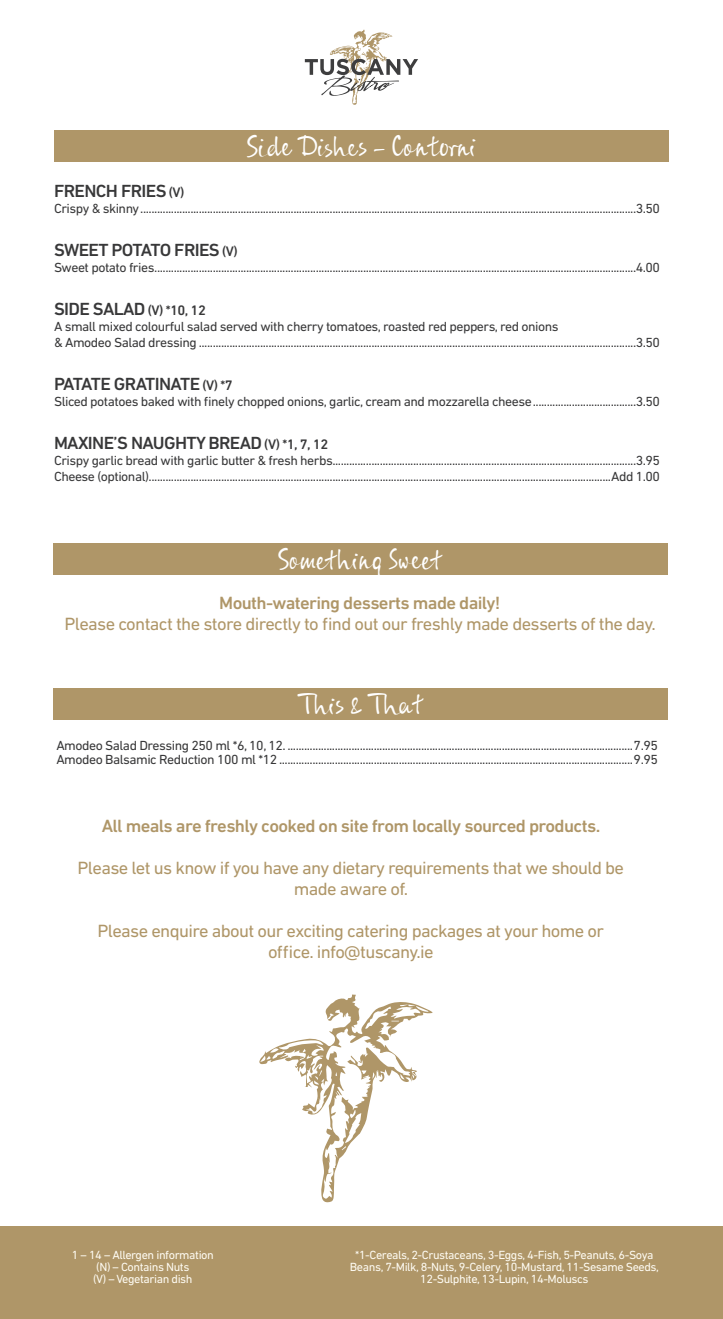
<style>
.page{position:relative;width:723px;height:1319px;background:#fff}
.page>*{position:absolute;margin:0;border:0;box-sizing:border-box;transform-origin:0 0}
.t1{font:29.85px "ALS Syys Script Eco";letter-spacing:-.04em;color:#fff}
.t2{font:18px/21px "DIN Next LT Pro";letter-spacing:-.035em;color:#af9668;text-align:center}
.t3{font:500 18px "DIN Next LT Pro";letter-spacing:-.035em;color:#af9668}
.t4{font:500 17.85px "DIN Next LT Pro";letter-spacing:-.035em;color:#383839}
.t5{font:13.35px "DIN Next LT Pro";letter-spacing:-.035em;color:#383839}
.t6{font:12px/12px "DIN Next LT Pro";letter-spacing:-.035em;color:#fefbf2;text-align:center}
.s1{font-size:13.95px}
</style>
<div class="page">
<div style="left:54px;top:130px;width:615px;height:31px;background:#af9668"></div>
<div style="left:53px;top:688px;width:615px;height:31px;background:#af9668"></div>
<div style="left:0;top:1226px;width:723px;height:92px;background:#af9668"></div>
<svg style="left:305px;top:29px;width:113px;height:76px"></svg>
<div style="left:53px;top:543px;width:614px;height:31px;background:#af9668"></div>
<svg style="left:259px;top:994px;width:173px;height:208px"></svg>
<p class="t1" style="left:247px;top:126px;width:231px">Side Dishes - Contorni</p>
<p class="t4" style="left:54px;top:181px;width:132px">FRENCH FRIES <span class="s1">(V)</span></p>
<p class="t5" style="left:54px;top:201px;width:608px">Crispy &amp; skinny..................................................................................................................................................................................3.50</p>
<p class="t4" style="left:54px;top:240px;width:185px">SWEET POTATO FRIES <span class="s1">(V)</span></p>
<p class="t5" style="left:54px;top:260px;width:608px">Sweet potato fries.............................................................................................................................................................................4.00</p>
<p class="t4" style="left:54px;top:299px;width:153px">SIDE SALAD <span class="s1">(V) *10, 12</span></p>
<p class="t5" style="left:54px;top:319px;width:506px">A small mixed colourful salad served with cherry tomatoes, roasted red peppers, red onions</p>
<p class="t5" style="left:54px;top:335px;width:608px">&amp; Amodeo Salad dressing .............................................................................................................................................................3.50</p>
<p class="t4" style="left:54px;top:374px;width:180px">PATATE GRATINATE <span class="s1">(V) *7</span></p>
<p class="t5" style="left:54px;top:394px;width:608px">Sliced potatoes baked with finely chopped onions, garlic, cream and mozzarella cheese.....................................3.50</p>
<p class="t4" style="left:54px;top:433px;width:276px">MAXINE’S NAUGHTY BREAD <span class="s1">(V) *1, 7, 12</span></p>
<p class="t5" style="left:54px;top:453px;width:608px">Crispy garlic bread with garlic butter &amp; fresh herbs.............................................................................................................3.95</p>
<p class="t5" style="left:54px;top:469px;width:608px">Cheese (optional)......................................................................................................................................................................Add 1.00</p>
<p class="t1" style="left:277px;top:539px;width:167px">Something Sweet</p>
<p class="t3" style="left:219px;top:592px;width:283px">Mouth-watering desserts made daily!</p>
<p class="t2" style="left:64px;top:613px;width:593px">Please contact the store directly to find out our freshly made desserts of the day.</p>
<p class="t1" style="left:298px;top:684px;width:126px">This &amp; That</p>
<p class="t5" style="left:56px;top:737px;width:603px">Amodeo Salad Dressing 250 ml *6, 10, 12.............................................................................................................................7.95</p>
<p class="t5" style="left:56px;top:752px;width:603px">Amodeo Balsamic Reduction 100 ml *12 ...............................................................................................................................9.95</p>
<p class="t3" style="left:102px;top:814px;width:500px">All meals are freshly cooked on site from locally sourced products.</p>
<p class="t2" style="left:78px;top:856px;width:548px">Please let us know if you have any dietary requirements that we should be made aware of.</p>
<p class="t2" style="left:97px;top:919px;width:508px">Please enquire about our exciting catering packages at your home or office. info@tuscany.ie</p>
<p class="t6" style="left:72px;top:1248px;width:144px">1 – 14 – Allergen information</p>
<p class="t6" style="left:96px;top:1260px;width:95px">(N) – Contains Nuts</p>
<p class="t6" style="left:93px;top:1272px;width:101px">(V) – Vegetarian dish</p>
<p class="t6" style="left:350px;top:1248px;width:311px">*1-Cereals, 2-Crustaceans, 3-Eggs, 4-Fish, 5-Peanuts, 6-Soya<br>Beans, 7-Milk, 8-Nuts, 9-Celery, 10-Mustard, 11-Sesame Seeds,<br>12-Sulphite, 13-Lupin, 14-Moluscs</p>
</div>
